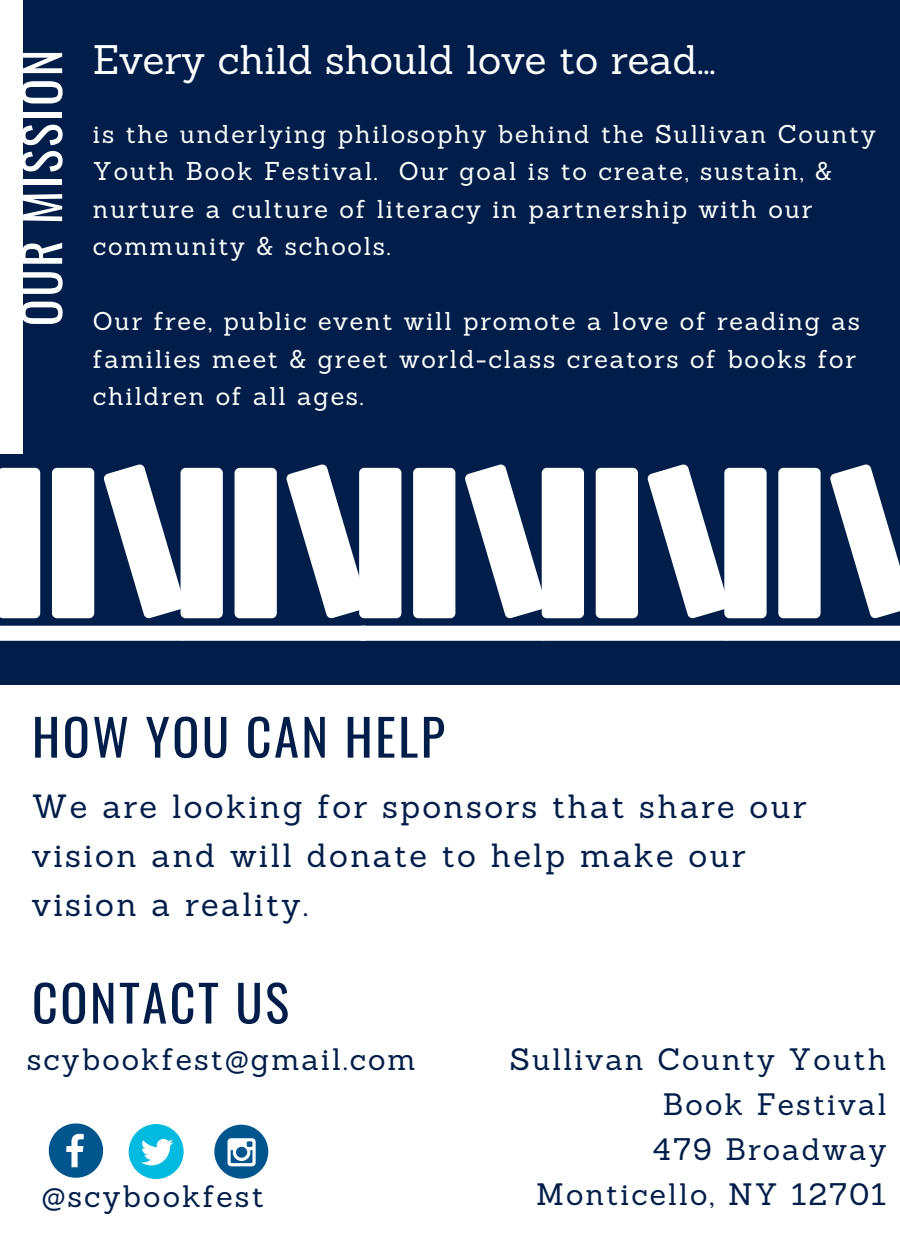
<style>
.page{position:relative;width:900px;height:1260px;background:#fff}
.page>*{position:absolute;margin:0;border:0;box-sizing:border-box;transform-origin:0 0}
.t1{font:50.25px "Oswald";letter-spacing:.05em;color:#001e49}
.t2{font:50.25px "Oswald";letter-spacing:.05em;color:#fff}
.t3{font:40.25px "Sanchez";color:#fff}
.t4{font:32.75px/48.8px "Sanchez";letter-spacing:.07em;color:#001e49}
.t5{font:30.25px/45px "Sanchez";letter-spacing:.07em;color:#001e49;text-align:right}
.t6{font:25.25px/37.5px "Sanchez";letter-spacing:.07em;color:#fff}
</style>
<div class="page">
<div style="left:0;top:0;width:900px;height:685px;background:#001e49"></div>
<div style="left:0;top:0;width:23px;height:454px;background:#fff"></div>
<svg style="left:49px;top:1123px;width:54px;height:55px"></svg>
<div style="left:129px;top:1124px;width:55px;height:55px;background:#00badf;border-radius:50%"></div>
<svg style="left:141px;top:1139px;width:32px;height:26px"></svg>
<div style="left:214px;top:1125px;width:54px;height:54px;background:#00558d;border-radius:50%"></div>
<svg style="left:228px;top:1138px;width:28px;height:28px"></svg>
<div style="left:0;top:468px;width:40px;height:150px;background:#fff"></div>
<div style="left:0;top:626px;width:182px;height:15px;background:#fff"></div>
<div style="left:52px;top:468px;width:42px;height:150px;background:#fff;border-radius:5px"></div>
<svg style="left:104px;top:465px;width:80px;height:154px"></svg>
<div style="left:181px;top:468px;width:42px;height:150px;background:#fff;border-radius:5px"></div>
<div style="left:181px;top:626px;width:185px;height:15px;background:#fff;border-radius:3px"></div>
<div style="left:235px;top:468px;width:42px;height:150px;background:#fff;border-radius:5px"></div>
<svg style="left:286px;top:465px;width:80px;height:154px"></svg>
<div style="left:359px;top:468px;width:42px;height:150px;background:#fff;border-radius:5px"></div>
<div style="left:359px;top:626px;width:186px;height:15px;background:#fff;border-radius:3px"></div>
<div style="left:413px;top:468px;width:42px;height:150px;background:#fff;border-radius:5px"></div>
<svg style="left:465px;top:465px;width:80px;height:154px"></svg>
<div style="left:542px;top:468px;width:42px;height:150px;background:#fff;border-radius:5px"></div>
<div style="left:542px;top:626px;width:185px;height:15px;background:#fff;border-radius:3px"></div>
<div style="left:596px;top:468px;width:42px;height:150px;background:#fff;border-radius:5px"></div>
<svg style="left:647px;top:465px;width:80px;height:154px"></svg>
<div style="left:724px;top:468px;width:43px;height:150px;background:#fff;border-radius:5px"></div>
<div style="left:724px;top:626px;width:176px;height:15px;background:#fff"></div>
<div style="left:778px;top:468px;width:43px;height:150px;background:#fff;border-radius:5px"></div>
<svg style="left:830px;top:465px;width:70px;height:154px"></svg>
<p class="t2" style="left:2px;top:326px;width:278px;rotate:-90deg">OUR MISSION</p>
<p class="t3" style="left:93px;top:34px;width:624px">Every child should love to read...</p>
<p class="t6" style="left:93px;top:115px;width:784px">is the underlying philosophy behind the Sullivan County Youth Book Festival. Our goal is to create, sustain, &amp; nurture a culture of literacy in partnership with our community &amp; schools.</p>
<p class="t6" style="left:93px;top:302px;width:769px">Our free, public event will promote a love of reading as families meet &amp; greet world-class creators of books for children of all ages.</p>
<p class="t1" style="left:32px;top:698px;width:414px">HOW YOU CAN HELP</p>
<p class="t4" style="left:32px;top:782px;width:776px">We are looking for sponsors that share our vision and will donate to help make our vision a reality.</p>
<p class="t1" style="left:32px;top:964px;width:259px">CONTACT US</p>
<p class="t5" style="left:27px;top:1036px;width:391px">scybookfest@gmail.com</p>
<p class="t5" style="left:510px;top:1036px;width:378px">Sullivan County Youth<br>Book Festival</p>
<p class="t5" style="left:653px;top:1126px;width:235px">479 Broadway</p>
<p class="t5" style="left:42px;top:1173px;width:224px">@scybookfest</p>
<p class="t5" style="left:536px;top:1171px;width:352px">Monticello, NY 12701</p>
</div>
